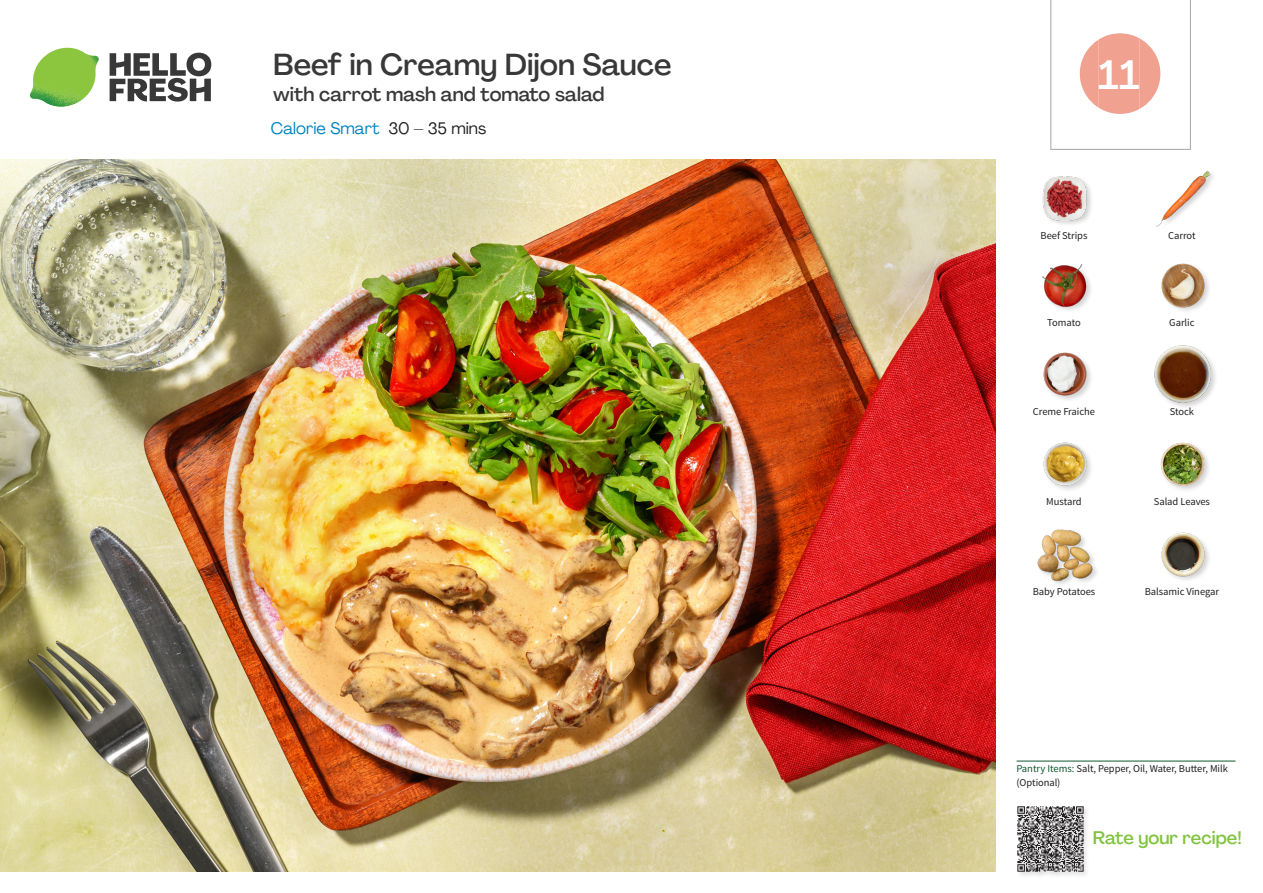
<style>
.page{position:relative;width:1263px;height:893px;background:#fff}
.page>*{position:absolute;margin:0;border:0;box-sizing:border-box;transform-origin:0 0}
._24_Recipe_Nr_Bag{font:500 40.5px "Agrandir";color:#fff}
._15_Titel_UK{font:500 30px "Agrandir";color:#383839}
._15_Titel_UK-2{font:500 19.5px "Agrandir";color:#383839}
.t1{font:500 18px "Agrandir";color:#81c340}
._02_Box_Type{font:16.5px "Agrandir";color:#0082bf}
._18_FRONT_ingredients_UK{font:10.5px "Source Sans Pro";letter-spacing:-.005em;color:#231f20}
.t2{font:10.5px/13.5px "Source Sans Variable";letter-spacing:-.005em;color:#231f20}
.s1{color:#231f20}
.s2{font-family:"Source Sans Pro";color:#0e572c}
</style>
<div class="page">
<svg style="left:110px;top:53px;width:101px;height:49px"></svg>
<img style="left:30px;top:48px;width:69px;height:59px">
<img style="left:0;top:159px;width:995px;height:713px">
<hr style="left:1016px;top:761px;width:219px;height:1px;background:#0e572c">
<div style="left:1016px;top:805px;width:74px;height:74px;background:#f9f9f9"></div>
<img style="left:1017px;top:806px;width:69px;height:69px">
<img style="left:1156px;top:171px;width:56px;height:56px">
<img style="left:1042px;top:176px;width:49px;height:48px">
<img style="left:1161px;top:263px;width:48px;height:48px">
<img style="left:1042px;top:264px;width:49px;height:46px">
<div style="left:1154px;top:344px;width:64px;height:66px;background:#231f20;opacity:.2"></div>
<img style="left:1154px;top:345px;width:58px;height:58px">
<img style="left:1043px;top:352px;width:48px;height:48px">
<img style="left:1160px;top:442px;width:49px;height:48px">
<img style="left:1043px;top:442px;width:48px;height:48px">
<img style="left:1161px;top:532px;width:48px;height:48px">
<img style="left:1037px;top:529px;width:57px;height:54px">
<svg style="left:1050px;top:0;width:141px;height:150px"></svg>
<p class="_15_Titel_UK" style="left:273px;top:46px;width:400px">Beef in Creamy Dijon Sauce</p>
<p class="_15_Titel_UK-2" style="left:273px;top:82px;width:332px">with carrot mash and tomato salad</p>
<p class="_02_Box_Type" style="left:271px;top:118px;width:217px">Calorie Smart <span class="s1">30 – 35 mins</span></p>
<p class="_24_Recipe_Nr_Bag" style="left:1098px;top:50px;width:43px">11</p>
<p class="_18_FRONT_ingredients_UK" style="left:1040px;top:229px;width:48px">Beef Strips</p>
<p class="_18_FRONT_ingredients_UK" style="left:1168px;top:229px;width:29px">Carrot</p>
<p class="_18_FRONT_ingredients_UK" style="left:1047px;top:316px;width:35px">Tomato</p>
<p class="_18_FRONT_ingredients_UK" style="left:1169px;top:316px;width:27px">Garlic</p>
<p class="_18_FRONT_ingredients_UK" style="left:1033px;top:405px;width:64px">Creme Fraiche</p>
<p class="_18_FRONT_ingredients_UK" style="left:1170px;top:405px;width:26px">Stock</p>
<p class="_18_FRONT_ingredients_UK" style="left:1046px;top:495px;width:37px">Mustard</p>
<p class="_18_FRONT_ingredients_UK" style="left:1154px;top:495px;width:58px">Salad Leaves</p>
<p class="_18_FRONT_ingredients_UK" style="left:1033px;top:585px;width:64px">Baby Potatoes</p>
<p class="_18_FRONT_ingredients_UK" style="left:1145px;top:585px;width:76px">Balsamic Vinegar</p>
<p class="t2" style="left:1016px;top:762px;width:213px"><span class="s2">Pantry Items:</span> Salt, Pepper, Oil, Water, Butter, Milk (Optional)</p>
<h3 class="t1" style="left:1093px;top:827px;width:150px">Rate your recipe!</h3>
</div>
